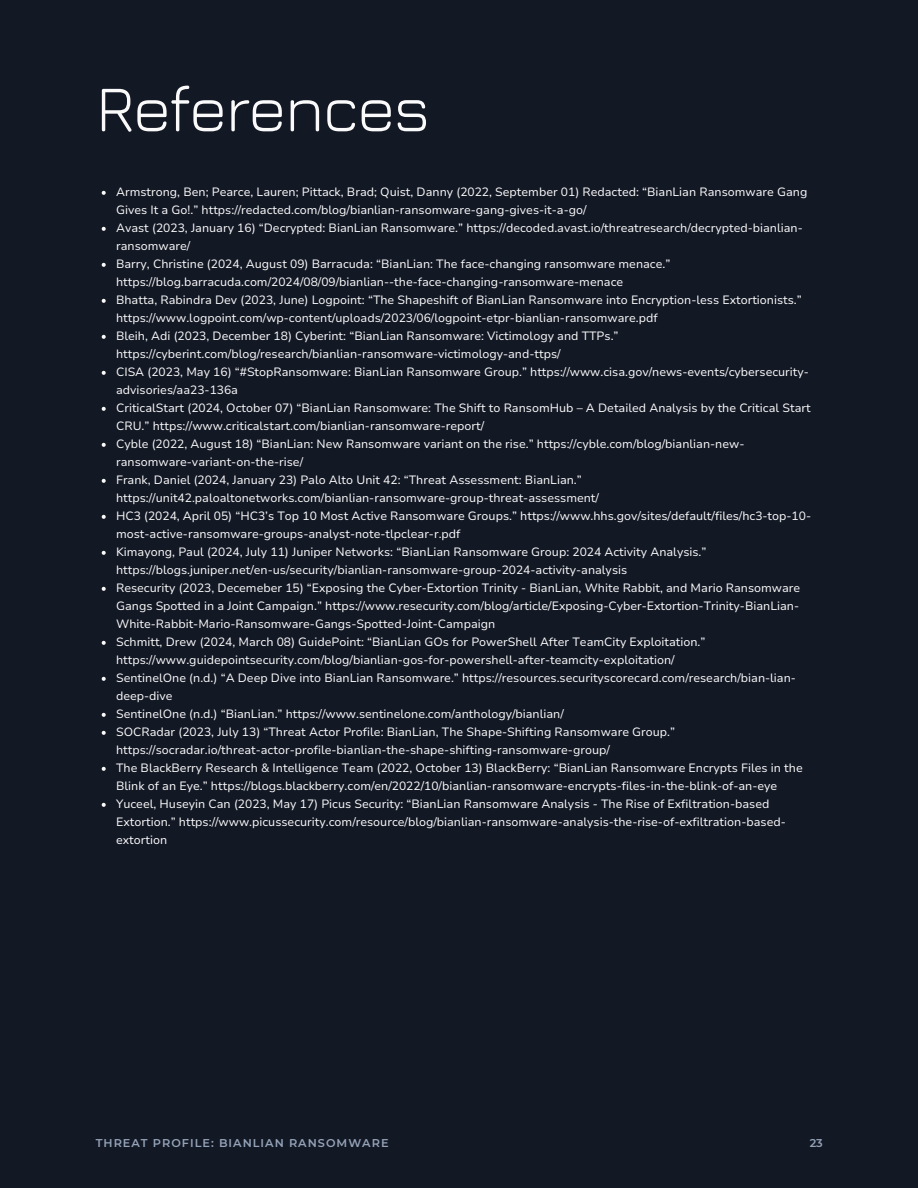
<style>
.page{position:relative;width:918px;height:1188px;background:#131825}
.page>*{position:absolute;margin:0;border:0;box-sizing:border-box;transform-origin:0 0}
.t1{font:66px "Jura";letter-spacing:-.04em;color:#fafafa}
.t2{font:12px/18px "Nunito Sans 10 pt";color:#fafafa}
.t3{font:600 11.25px "Montserrat";letter-spacing:.09em;color:#94a3b8}
</style>
<div class="page">
<svg style="left:102px;top:191px;width:4px;height:4px"></svg>
<svg style="left:102px;top:227px;width:4px;height:4px"></svg>
<svg style="left:102px;top:263px;width:4px;height:4px"></svg>
<svg style="left:102px;top:299px;width:4px;height:4px"></svg>
<svg style="left:102px;top:335px;width:4px;height:4px"></svg>
<svg style="left:102px;top:371px;width:4px;height:4px"></svg>
<svg style="left:102px;top:407px;width:4px;height:4px"></svg>
<svg style="left:102px;top:443px;width:4px;height:4px"></svg>
<svg style="left:102px;top:479px;width:4px;height:4px"></svg>
<svg style="left:102px;top:515px;width:4px;height:4px"></svg>
<svg style="left:102px;top:551px;width:4px;height:4px"></svg>
<svg style="left:102px;top:587px;width:4px;height:4px"></svg>
<svg style="left:102px;top:641px;width:4px;height:4px"></svg>
<svg style="left:102px;top:677px;width:4px;height:4px"></svg>
<svg style="left:102px;top:713px;width:4px;height:4px"></svg>
<svg style="left:102px;top:731px;width:4px;height:4px"></svg>
<svg style="left:102px;top:767px;width:4px;height:4px"></svg>
<svg style="left:102px;top:803px;width:4px;height:4px"></svg>
<h1 class="t1" style="left:96px;top:68px;width:336px">References</h1>
<p class="t2" style="left:116px;top:183px;width:693px">Armstrong, Ben; Pearce, Lauren; Pittack, Brad; Quist, Danny (2022, September 01) Redacted: “BianLian Ransomware Gang<br>Gives It a Go!.” https://redacted.com/blog/bianlian-ransomware-gang-gives-it-a-go/</p>
<p class="t2" style="left:116px;top:219px;width:688px">Avast (2023, January 16) “Decrypted: BianLian Ransomware.” https://decoded.avast.io/threatresearch/decrypted-bianlian&shy;ransomware/</p>
<p class="t2" style="left:116px;top:255px;width:556px">Barry, Christine (2024, August 09) Barracuda: “BianLian: The face-changing ransomware menace.” https://blog.barracuda.com/2024/08/09/bianlian--the-face-changing-ransomware-menace</p>
<p class="t2" style="left:116px;top:291px;width:687px">Bhatta, Rabindra Dev (2023, June) Logpoint: “The Shapeshift of BianLian Ransomware into Encryption-less Extortionists.” https://www.logpoint.com/wp-content/uploads/2023/06/logpoint-etpr-bianlian-ransomware.pdf</p>
<p class="t2" style="left:116px;top:327px;width:504px">Bleih, Adi (2023, December 18) Cyberint: “BianLian Ransomware: Victimology and TTPs.” https://cyberint.com/blog/research/bianlian-ransomware-victimology-and-ttps/</p>
<p class="t2" style="left:116px;top:363px;width:694px">CISA (2023, May 16) “#StopRansomware: BianLian Ransomware Group.” https://www.cisa.gov/news-events/cybersecurity&shy;advisories/aa23-136a</p>
<p class="t2" style="left:116px;top:399px;width:696px">CriticalStart (2024, October 07) “BianLian Ransomware: The Shift to RansomHub – A Detailed Analysis by the Critical Start<br>CRU.” https://www.criticalstart.com/bianlian-ransomware-report/</p>
<p class="t2" style="left:116px;top:435px;width:630px">Cyble (2022, August 18) “BianLian: New Ransomware variant on the rise.” https://cyble.com/blog/bianlian-new&shy;ransomware-variant-on-the-rise/</p>
<p class="t2" style="left:116px;top:471px;width:484px">Frank, Daniel (2024, January 23) Palo Alto Unit 42: “Threat Assessment: BianLian.” https://unit42.paloaltonetworks.com/bianlian-ransomware-group-threat-assessment/</p>
<p class="t2" style="left:116px;top:507px;width:697px">HC3 (2024, April 05) “HC3’s Top 10 Most Active Ransomware Groups.” https://www.hhs.gov/sites/default/files/hc3-top-10- most-active-ransomware-groups-analyst-note-tlpclear-r.pdf</p>
<p class="t2" style="left:116px;top:543px;width:592px">Kimayong, Paul (2024, July 11) Juniper Networks: “BianLian Ransomware Group: 2024 Activity Analysis.” https://blogs.juniper.net/en-us/security/bianlian-ransomware-group-2024-activity-analysis</p>
<p class="t2" style="left:116px;top:579px;width:686px;text-align:justify">Resecurity (2023, Decemeber 15) “Exposing the Cyber-Extortion Trinity - BianLian, White Rabbit, and Mario Ransomware Gangs Spotted in a Joint Campaign.” https://www.resecurity.com/blog/article/Exposing-Cyber-Extortion-Trinity-BianLian-White-Rabbit-Mario-Ransomware-Gangs-Spotted-Joint-Campaign</p>
<p class="t2" style="left:116px;top:633px;width:591px">Schmitt, Drew (2024, March 08) GuidePoint: “BianLian GOs for PowerShell After TeamCity Exploitation.” https://www.guidepointsecurity.com/blog/bianlian-gos-for-powershell-after-teamcity-exploitation/</p>
<p class="t2" style="left:116px;top:669px;width:681px">SentinelOne (n.d.) “A Deep Dive into BianLian Ransomware.” https://resources.securityscorecard.com/research/bian-lian&shy;deep-dive</p>
<p class="t2" style="left:116px;top:705px;width:449px">SentinelOne (n.d.) “BianLian.” https://www.sentinelone.com/anthology/bianlian/</p>
<p class="t2" style="left:116px;top:723px;width:561px">SOCRadar (2023, July 13) “Threat Actor Profile: BianLian, The Shape-Shifting Ransomware Group.” https://socradar.io/threat-actor-profile-bianlian-the-shape-shifting-ransomware-group/</p>
<p class="t2" style="left:116px;top:759px;width:688px">The BlackBerry Research &amp; Intelligence Team (2022, October 13) BlackBerry: “BianLian Ransomware Encrypts Files in the<br>Blink of an Eye.” https://blogs.blackberry.com/en/2022/10/bianlian-ransomware-encrypts-files-in-the-blink-of-an-eye</p>
<p class="t2" style="left:116px;top:795px;width:671px">Yuceel, Huseyin Can (2023, May 17) Picus Security: “BianLian Ransomware Analysis - The Rise of Exfiltration-based<br>Extortion.” https://www.picussecurity.com/resource/blog/bianlian-ransomware-analysis-the-rise-of-exfiltration-based&shy;extortion</p>
<h2 class="t3" style="left:96px;top:1136px;width:294px">THREAT PROFILE: BIANLIAN RANSOMWARE</h2>
<p class="t3" style="left:810px;top:1136px;width:15px">23</p>
</div>
